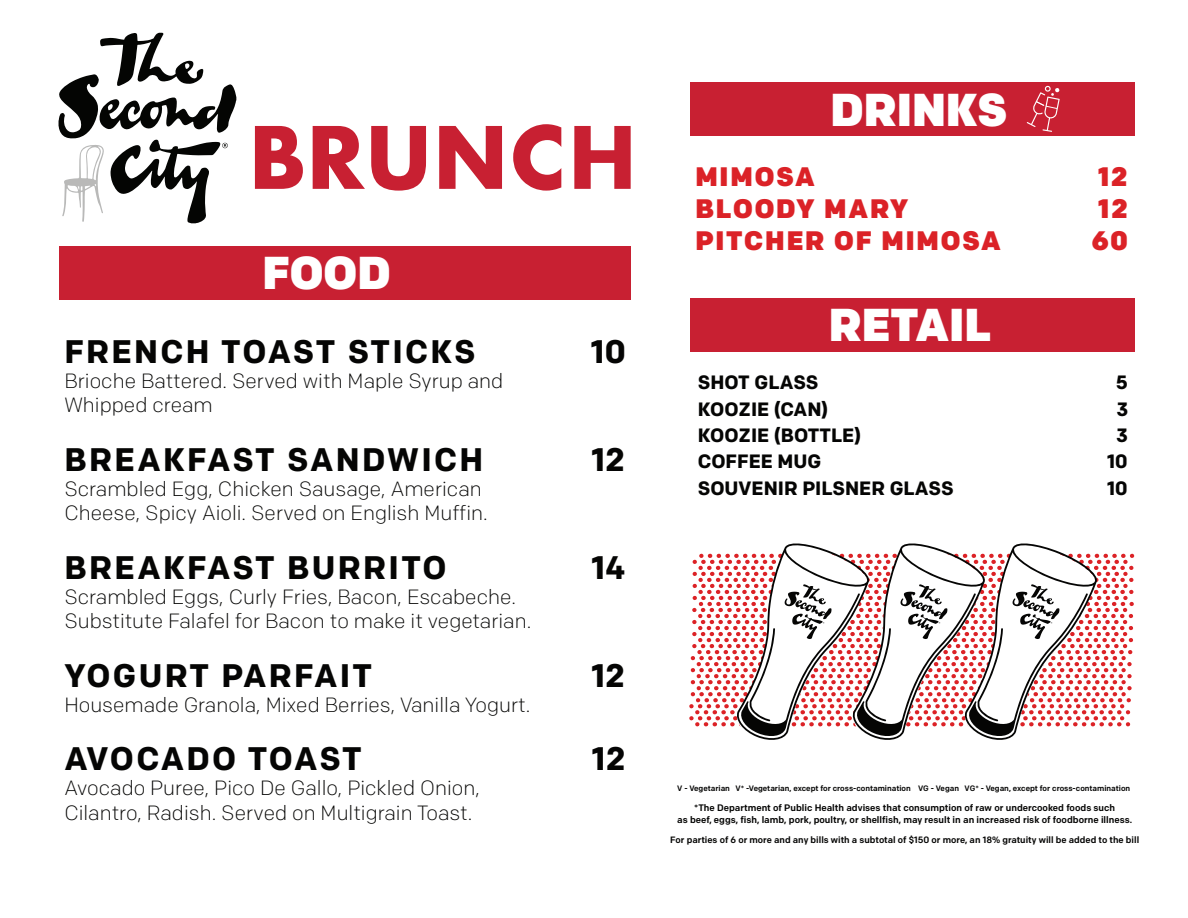
<style>
.page{position:relative;width:1188px;height:918px;background:#fff}
.page>*{position:absolute;margin:0;border:0;box-sizing:border-box;transform-origin:0 0}
.t1{font:700 83.4px "Futura";color:#c82032}
.t2{font:900 46.05px "Colfax";color:#fff}
.t3{font:700 32.55px "Colfax";letter-spacing:.07em;color:#050504}
.t4{font:700 32.55px "Colfax";letter-spacing:.045em;color:#050504}
.t5{font:900 26.7px "Colfax";letter-spacing:.07em;color:#db2227}
.t6{font:300 20.55px/24.8px "Colfax";color:#050504}
.t7{font:700 19.35px "Colfax";color:#050504}
.t8{font:500 9.45px/11.9px "Colfax";color:#050504;text-align:center}
.t9{font:500 9.15px "Colfax";color:#050504}
.t10{font:500 7.8px "Colfax";color:#050504}
</style>
<div class="page">
<svg style="left:59px;top:33px;width:177px;height:190px"></svg>
<div style="left:690px;top:298px;width:445px;height:54px;background:#c82032"></div>
<div style="left:690px;top:82px;width:445px;height:54px;background:#c82032"></div>
<div style="left:59px;top:246px;width:572px;height:54px;background:#c82032"></div>
<svg style="left:691px;top:543px;width:442px;height:197px"></svg>
<svg style="left:1027px;top:85px;width:33px;height:47px"></svg>
<h1 class="t1" style="left:248px;top:97px;width:390px">BRUNCH</h1>
<h2 class="t2" style="left:263px;top:244px;width:129px">FOOD</h2>
<h3 class="t3" style="left:64px;top:331px;width:413px">FRENCH TOAST STICKS</h3>
<h3 class="t3" style="left:591px;top:331px;width:36px">10</h3>
<p class="t6" style="left:64px;top:368px;width:441px">Brioche Battered. Served with Maple Syrup and<br>Whipped cream</p>
<h3 class="t3" style="left:64px;top:439px;width:421px">BREAKFAST SANDWICH</h3>
<h3 class="t3" style="left:591px;top:439px;width:35px">12</h3>
<p class="t6" style="left:64px;top:476px;width:425px">Scrambled Egg, Chicken Sausage, American<br>Cheese, Spicy Aioli. Served on English Muffin.</p>
<h3 class="t3" style="left:64px;top:547px;width:384px">BREAKFAST BURRITO</h3>
<h3 class="t3" style="left:591px;top:547px;width:35px">14</h3>
<p class="t6" style="left:64px;top:584px;width:468px">Scrambled Eggs, Curly Fries, Bacon, Escabeche.<br>Substitute Falafel for Bacon to make it vegetarian.</p>
<h3 class="t3" style="left:64px;top:655px;width:309px">YOGURT PARFAIT</h3>
<h3 class="t3" style="left:591px;top:655px;width:35px">12</h3>
<p class="t6" style="left:64px;top:692px;width:467px">Housemade Granola, Mixed Berries, Vanilla Yogurt.</p>
<h3 class="t4" style="left:64px;top:739px;width:299px">AVOCADO TOAST</h3>
<h3 class="t3" style="left:592px;top:739px;width:35px">12</h3>
<p class="t6" style="left:64px;top:775px;width:417px">Avocado Puree, Pico De Gallo, Pickled Onion,<br>Cilantro, Radish. Served on Multigrain Toast.</p>
<h2 class="t2" style="left:831px;top:82px;width:178px">DRINKS</h2>
<p class="t5" style="left:695px;top:160px;width:121px">MIMOSA</p>
<p class="t5" style="left:1098px;top:160px;width:31px">12</p>
<p class="t5" style="left:695px;top:192px;width:214px">BLOODY MARY</p>
<p class="t5" style="left:1098px;top:192px;width:31px">12</p>
<p class="t5" style="left:695px;top:224px;width:307px">PITCHER OF MIMOSA</p>
<p class="t5" style="left:1092px;top:224px;width:38px">60</p>
<h2 class="t2" style="left:829px;top:297px;width:164px">RETAIL</h2>
<p class="t7" style="left:698px;top:371px;width:122px">SHOT GLASS</p>
<p class="t7" style="left:1116px;top:371px;width:14px">5</p>
<p class="t7" style="left:698px;top:397px;width:132px">KOOZIE (CAN)</p>
<p class="t7" style="left:1117px;top:397px;width:13px">3</p>
<p class="t7" style="left:698px;top:423px;width:165px">KOOZIE (BOTTLE)</p>
<p class="t7" style="left:1116px;top:423px;width:13px">3</p>
<p class="t7" style="left:698px;top:450px;width:125px">COFFEE MUG</p>
<p class="t7" style="left:1107px;top:450px;width:22px">10</p>
<p class="t7" style="left:698px;top:476px;width:257px">SOUVENIR PILSNER GLASS</p>
<p class="t7" style="left:1107px;top:476px;width:22px">10</p>
<p class="t10" style="left:677px;top:783px;width:455px">V - Vegetarian V* -Vegetarian, except for cross-contamination VG - Vegan VG* - Vegan, except for cross-contamination</p>
<p class="t8" style="left:677px;top:802px;width:457px">*The Department of Public Health advises that consumption of raw or undercooked foods such<br>as beef, eggs, fish, lamb, pork, poultry, or shellfish, may result in an increased risk of foodborne illness.</p>
<p class="t9" style="left:670px;top:834px;width:471px">For parties of 6 or more and any bills with a subtotal of $150 or more, an 18% gratuity will be added to the bill</p>
</div>
